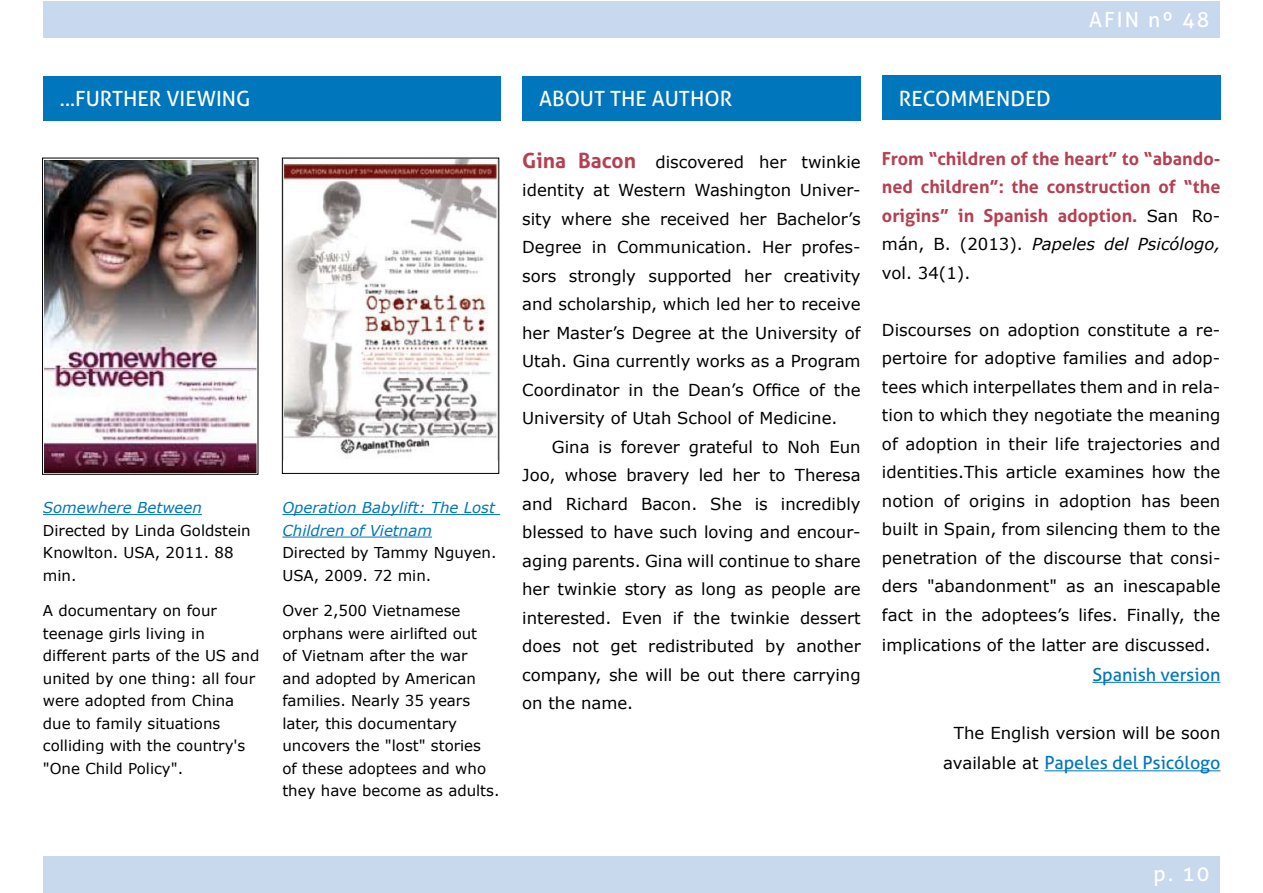
<style>
.page{position:relative;width:1263px;height:893px;background:#fff}
.page>*{position:absolute;margin:0;border:0;box-sizing:border-box;transform-origin:0 0}
.t1{font:21px "Aller";color:#fff}
.t2{font:700 18px/28.5px "Aller";color:#b54051;text-align:justify}
.t3{font:18px "Aller";color:#0076bd}
.t4{font:16.5px/28.5px "Verdana";color:#000;text-align:justify}
.t5{font:15px/22.5px "Verdana";color:#000}
.t6{font:italic 15px/22.5px "Verdana";color:#0076bd}
.s1{font-family:"Aller";font-weight:700;font-size:21px;color:#b54051}
.s2{font-family:"Verdana";font-weight:400;font-size:16.5px;color:#000}
.s3{font-style:italic}
.s4{font-family:"Verdana";font-size:16.5px;color:#000}
</style>
<div class="page">
<div style="left:43px;top:1px;width:1177px;height:37px;background:#c8d9ee"></div>
<div style="left:43px;top:856px;width:1177px;height:37px;background:#c8d9ee"></div>
<div style="left:882px;top:76px;width:338px;height:44px;background:#0076bd"></div>
<div style="left:522px;top:77px;width:339px;height:44px;background:#0076bd"></div>
<hr style="left:1092px;top:682px;width:128px;height:1px;background:#0076bd">
<hr style="left:1044px;top:770px;width:176px;height:1px;background:#0076bd">
<div style="left:43px;top:77px;width:458px;height:44px;background:#0076bd"></div>
<hr style="left:282px;top:514px;width:218px;height:1px;background:#0076bd">
<hr style="left:282px;top:537px;width:150px;height:1px;background:#0076bd">
<hr style="left:43px;top:514px;width:159px;height:1px;background:#0076bd">
<img style="left:44px;top:160px;width:212px;height:313px">
<div style="left:42px;top:158px;width:216px;height:317px;border:1px solid #000"></div>
<img style="left:284px;top:160px;width:213px;height:295px">
<div style="left:282px;top:158px;width:217px;height:316px;border:1px solid #000"></div>
<p class="t1" style="left:60px;top:86px;width:192px">...FURTHER VIEWING</p>
<p class="t6" style="left:43px;top:497px;width:160px">Somewhere Between</p>
<p class="t5" style="left:43px;top:519px;width:209px">Directed by Linda Goldstein<br>Knowlton. USA, 2011. 88 min.</p>
<p class="t5" style="left:43px;top:599px;width:218px">A documentary on four teenage girls living in different parts of the US and united by one thing: all four were adopted from China due to family situations colliding with the country's "One Child Policy".</p>
<p class="t6" style="left:282px;top:497px;width:214px">Operation Babylift: The Lost<br>Children of Vietnam</p>
<p class="t5" style="left:282px;top:542px;width:216px">Directed by Tammy Nguyen.<br>USA, 2009. 72 min.</p>
<p class="t5" style="left:282px;top:599px;width:219px">Over 2,500 Vietnamese orphans were airlifted out<br>of Vietnam after the war<br>and adopted by American families. Nearly 35 years later, this documentary uncovers the "lost" stories<br>of these adoptees and who they have become as adults.</p>
<p class="t1" style="left:1089px;top:7px;width:122px">AFIN nº 48</p>
<p class="t1" style="left:539px;top:86px;width:195px">ABOUT THE AUTHOR</p>
<p class="t4" style="left:522px;top:148px;width:340px"><span class="s1">Gina Bacon</span> discovered her twinkie identity at Western Washington Univer&shy;sity where she received her Bachelor’s Degree in Communication. Her profes&shy;sors strongly supported her creativity and scholarship, which led her to receive her Master’s Degree at the University of Utah. Gina currently works as a Program Coordinator in the Dean’s Office of the University of Utah School of Medicine.</p>
<p class="t4" style="left:522px;top:433px;width:340px;text-indent:30px">Gina is forever grateful to Noh Eun Joo, whose bravery led her to Theresa and Richard Bacon. She is incredibly blessed to have such loving and encour&shy;aging parents. Gina will continue to share her twinkie story as long as people are interested. Even if the twinkie dessert does not get redistributed by another company, she will be out there carrying on the name.</p>
<p class="t1" style="left:899px;top:85px;width:153px">RECOMMENDED</p>
<p class="t2" style="left:882px;top:144px;width:340px">From “children of the heart” to “abando&shy;ned children”: the construction of “the origins” in Spanish adoption. <span class="s2">San Ro-</span></p>
<p class="t4" style="left:882px;top:230px;width:340px">mán, B. (2013). <span class="s3">Papeles del Psicólogo, </span>vol. 34(1).</p>
<p class="t4" style="left:882px;top:316px;width:340px">Discourses on adoption constitute a re&shy;pertoire for adoptive families and adop&shy;tees which interpellates them and in rela&shy;tion to which they negotiate the meaning of adoption in their life trajectories and identities.This article examines how the notion of origins in adoption has been built in Spain, from silencing them to the penetration of the discourse that consi&shy;ders "abandonment" as an inescapable fact in the adoptees’s lifes. Finally, the</p>
<p class="t4" style="left:882px;top:631px;width:330px">implications of the latter are discussed.</p>
<p class="t3" style="left:1092px;top:664px;width:130px">Spanish version</p>
<p class="t4" style="left:954px;top:719px;width:268px">The English version will be soon</p>
<p class="t3" style="left:943px;top:752px;width:279px"><span class="s4">available at</span> Papeles del Psicólogo</p>
<p class="t1" style="left:1153px;top:861px;width:57px">p. 10</p>
</div>
